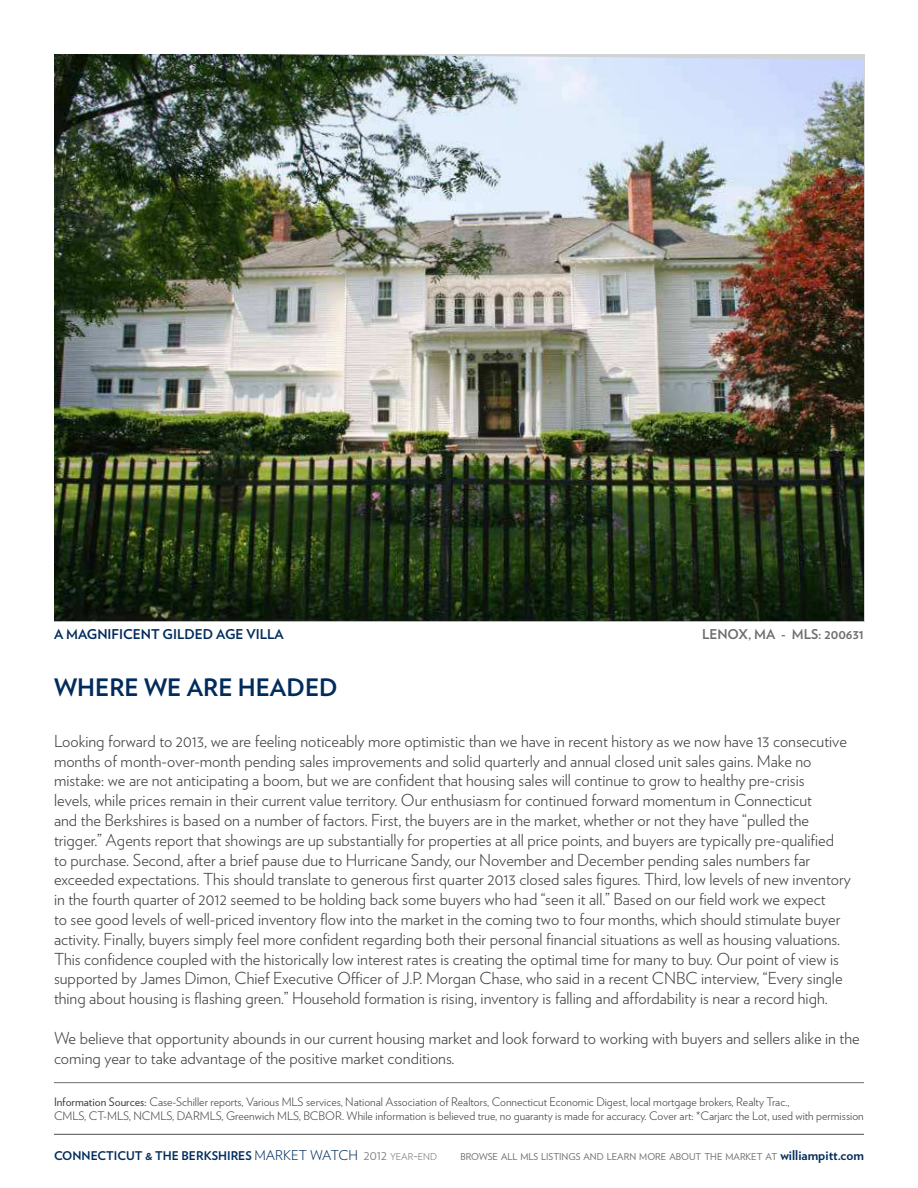
<style>
.page{position:relative;width:918px;height:1188px;background:#fff}
.page>*{position:absolute;margin:0;border:0;box-sizing:border-box;transform-origin:0 0}
.t1{font:700 24px "Verlag";color:#002b5c}
.t2{font:300 16.5px/19.8px "Verlag";color:#414042}
.t3{font:700 13.5px "Verlag";color:#002b5c}
.t4{font:700 13.5px "Verlag";color:#6d6e71}
.t5{font:700 12px "Verlag";color:#002b5c}
.t6{font:300 11.7px/14.1px "Verlag";color:#414042}
.t7{font:9.45px "Verlag";color:#6d6e71}
.s1{font-weight:400}
.s2{font-weight:300;font-size:13.5px}
.s3{font-weight:300;font-size:13.5px;color:#6d6e71}
.s4{font-weight:300;font-size:9.45px;color:#6d6e71}
.s5{font-weight:700;font-size:13.5px;color:#002b5c}
</style>
<div class="page">
<img style="left:54px;top:54px;width:810px;height:567px">
<hr style="left:54px;top:1082px;width:810px;height:1px;background:#6d6e71">
<hr style="left:54px;top:1134px;width:810px;height:1px;background:#6d6e71">
<p class="t3" style="left:54px;top:629px;width:231px">A MAGNIFICENT GILDED AGE VILLA</p>
<p class="t4" style="left:702px;top:629px;width:163px">LENOX, MA - MLS: 200631</p>
<h1 class="t1" style="left:54px;top:678px;width:285px">WHERE WE ARE HEADED</h1>
<p class="t2" style="left:54px;top:733px;width:799px">Looking forward to 2013, we are feeling noticeably more optimistic than we have in recent history as we now have 13 consecutive months of month-over-month pending sales improvements and solid quarterly and annual closed unit sales gains. Make no mistake: we are not anticipating a boom, but we are confident that housing sales will continue to grow to healthy pre-crisis<br>levels, while prices remain in their current value territory. Our enthusiasm for continued forward momentum in Connecticut<br>and the Berkshires is based on a number of factors. First, the buyers are in the market, whether or not they have “pulled the trigger.” Agents report that showings are up substantially for properties at all price points, and buyers are typically pre-qualified to purchase. Second, after a brief pause due to Hurricane Sandy, our November and December pending sales numbers far exceeded expectations. This should translate to generous first quarter 2013 closed sales figures. Third, low levels of new inventory in the fourth quarter of 2012 seemed to be holding back some buyers who had “seen it all.” Based on our field work we expect<br>to see good levels of well-priced inventory flow into the market in the coming two to four months, which should stimulate buyer activity. Finally, buyers simply feel more confident regarding both their personal financial situations as well as housing valuations.<br>This confidence coupled with the historically low interest rates is creating the optimal time for many to buy. Our point of view is supported by James Dimon, Chief Executive Officer of J.P. Morgan Chase, who said in a recent CNBC interview, “Every single thing about housing is flashing green.” Household formation is rising, inventory is falling and affordability is near a record high.</p>
<p class="t2" style="left:54px;top:1030px;width:807px">We believe that opportunity abounds in our current housing market and look forward to working with buyers and sellers alike in the coming year to take advantage of the positive market conditions.</p>
<p class="t6" style="left:54px;top:1096px;width:811px"><span class="s1">Information Sources:</span> Case-Schiller reports, Various MLS services, National Association of Realtors, Connecticut Economic Digest, local mortgage brokers, Realty Trac.,<br>CMLS, CT-MLS, NCMLS, DARMLS, Greenwich MLS, BCBOR. While information is believed true, no guaranty is made for accuracy. Cover art: *Carjarc the Lot, used with permission</p>
<p class="t5" style="left:54px;top:1151px;width:385px">CONNECTICUT &amp; THE BERKSHIRES <span class="s2">MARKET WATCH</span> <span class="s3">2012</span> <span class="s4">YEAR</span><span class="s3">-</span><span class="s4">END</span></p>
<p class="t7" style="left:461px;top:1153px;width:405px">BROWSE ALL MLS LISTINGS AND LEARN MORE ABOUT THE MARKET AT <span class="s5">williampitt.com</span></p>
</div>
